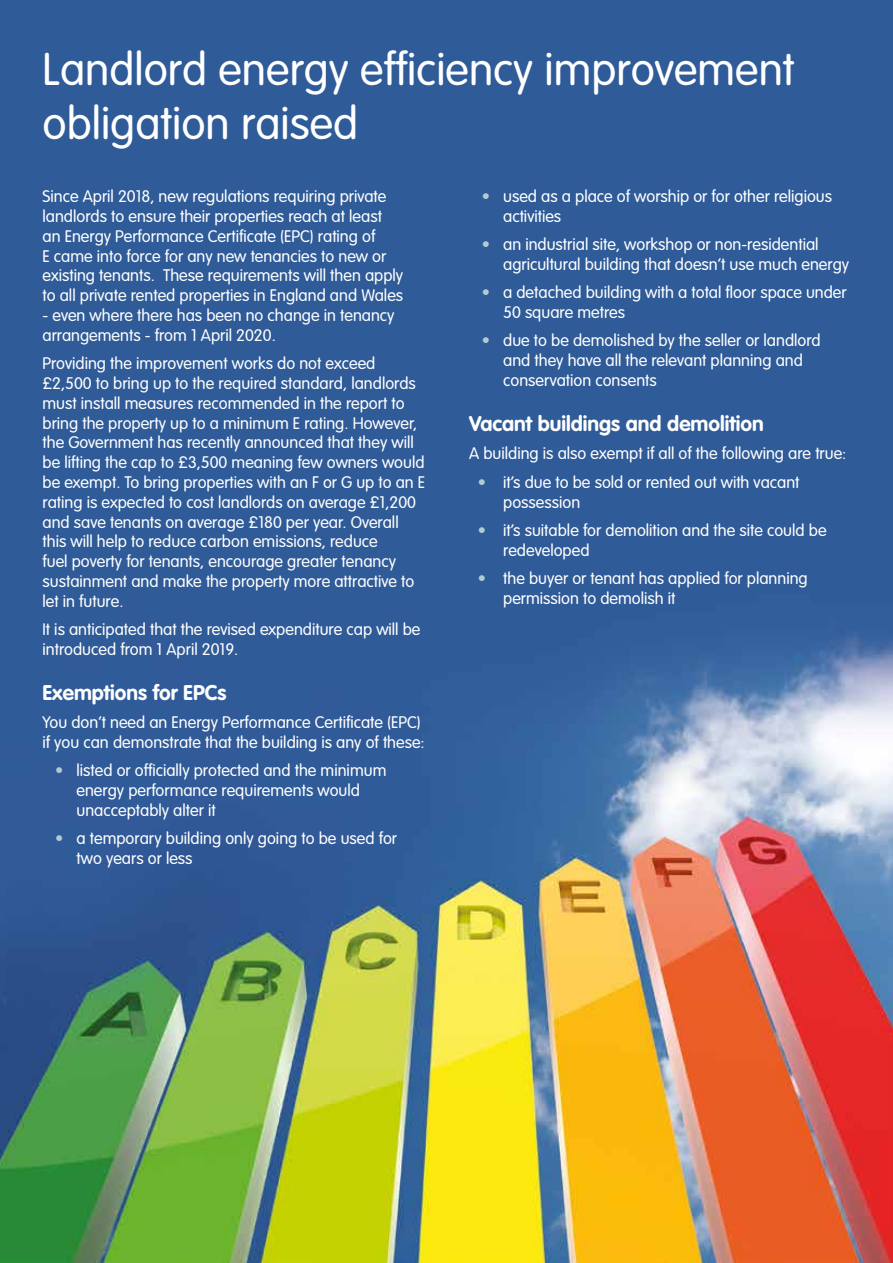
<style>
.page{position:relative;width:893px;height:1263px;background:#fff}
.page>*{position:absolute;margin:0;border:0;box-sizing:border-box;transform-origin:0 0}
.t1{font:300 45px/54px "VAG Rounded";color:#fff}
.t2{font:700 21px "VAG Rounded";color:#fff}
.t3{font:300 16.5px/19.8px "VAG Rounded";color:#fff}
.s1{color:#afcad0}
</style>
<div class="page">
<img style="left:0;top:0;width:893px;height:1263px">
<h1 class="t1" style="left:43px;top:42px;width:754px">Landlord energy efficiency improvement obligation raised</h1>
<p class="t3" style="left:43px;top:186px;width:362px">Since April 2018, new regulations requiring private landlords to ensure their properties reach at least an Energy Performance Certificate (EPC) rating of<br>E came into force for any new tenancies to new or existing tenants. These requirements will then apply to all private rented properties in England and Wales</p>
<p class="t3" style="left:43px;top:305px;width:354px">- even where there has been no change in tenancy arrangements - from 1 April 2020.</p>
<p class="t3" style="left:43px;top:353px;width:384px">Providing the improvement works do not exceed £2,500 to bring up to the required standard, landlords must install measures recommended in the report to bring the property up to a minimum E rating. However, the Government has recently announced that they will be lifting the cap to £3,500 meaning few owners would be exempt. To bring properties with an F or G up to an E rating is expected to cost landlords on average £1,200 and save tenants on average £180 per year. Overall this will help to reduce carbon emissions, reduce<br>fuel poverty for tenants, encourage greater tenancy sustainment and make the property more attractive to let in future.</p>
<p class="t3" style="left:43px;top:619px;width:380px">It is anticipated that the revised expenditure cap will be introduced from 1 April 2019.</p>
<p class="t2" style="left:43px;top:680px;width:185px">Exemptions for EPCs</p>
<p class="t3" style="left:43px;top:712px;width:384px">You don’t need an Energy Performance Certificate (EPC) if you can demonstrate that the building is any of these:</p>
<p class="t3" style="left:77px;top:760px;width:311px;text-indent:-21px"><span class="s1">•</span> listed or officially protected and the minimum energy performance requirements would unacceptably alter it</p>
<p class="t3" style="left:77px;top:828px;width:322px;text-indent:-21px"><span class="s1">•</span> a temporary building only going to be used for two years or less</p>
<p class="t3" style="left:503px;top:186px;width:330px;text-indent:-21px"><span class="s1">•</span> used as a place of worship or for other religious activities</p>
<p class="t3" style="left:503px;top:235px;width:347px;text-indent:-21px"><span class="s1">•</span> an industrial site, workshop or non-residential agricultural building that doesn’t use much energy</p>
<p class="t3" style="left:503px;top:283px;width:345px;text-indent:-21px"><span class="s1">•</span> a detached building with a total floor space under<br>50 square metres</p>
<p class="t3" style="left:503px;top:331px;width:319px;text-indent:-21px"><span class="s1">•</span> due to be demolished by the seller or landlord and they have all the relevant planning and conservation consents</p>
<p class="t2" style="left:469px;top:411px;width:296px">Vacant buildings and demolition</p>
<p class="t3" style="left:469px;top:444px;width:379px">A building is also exempt if all of the following are true:</p>
<p class="t3" style="left:503px;top:472px;width:298px;text-indent:-26px"><span class="s1">•</span> it’s due to be sold or rented out with vacant possession</p>
<p class="t3" style="left:503px;top:520px;width:325px;text-indent:-26px"><span class="s1">•</span> it’s suitable for demolition and the site could be redeveloped</p>
<p class="t3" style="left:503px;top:568px;width:306px;text-indent:-26px"><span class="s1">•</span> the buyer or tenant has applied for planning permission to demolish it</p>
</div>
